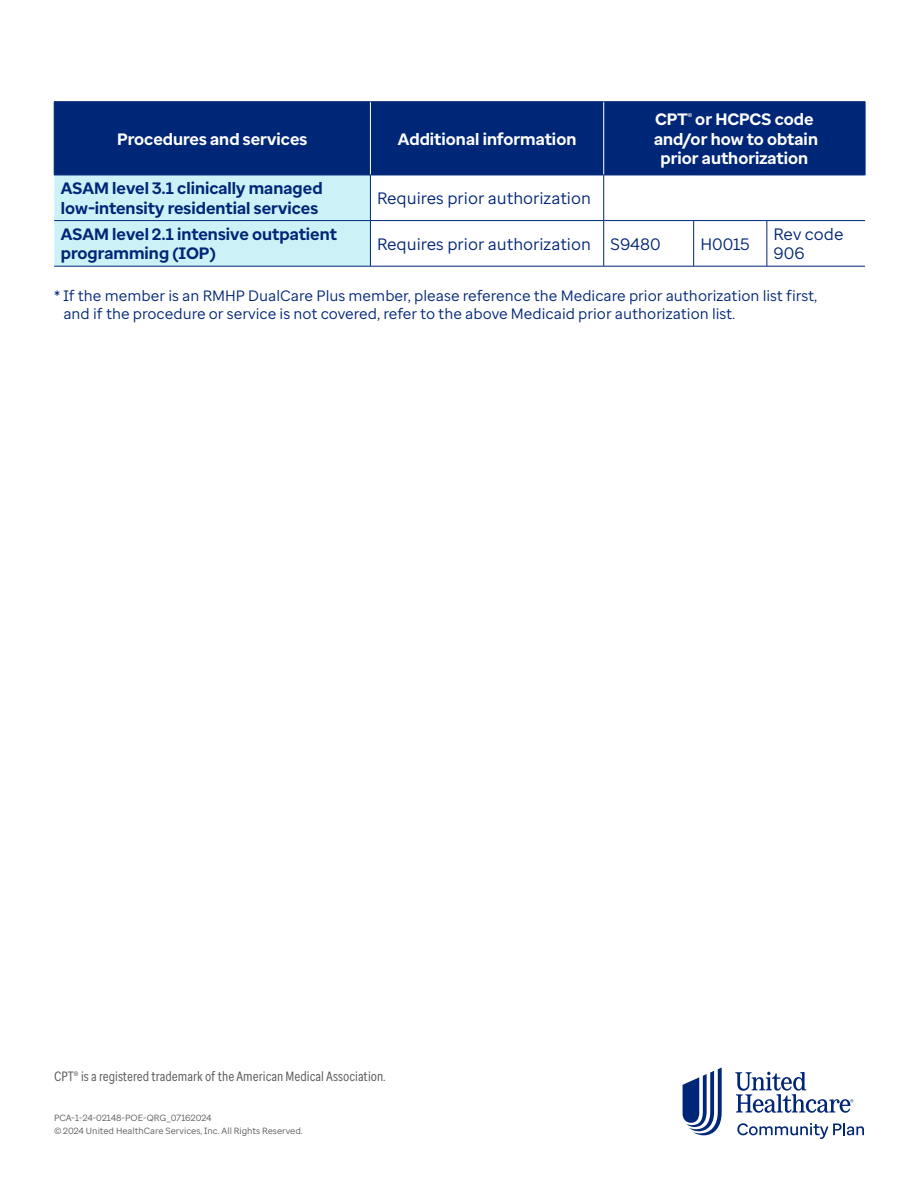
<style>
.page{position:relative;width:918px;height:1188px;background:#fff}
.page>*{position:absolute;margin:0;border:0;box-sizing:border-box;transform-origin:0 0}
.t1{font:700 16.5px/19.5px "Enterprise Sans";color:#002677}
.t2{font:700 16.5px/19.5px "Enterprise Sans";color:#fff;text-align:center}
.t3{font:16.5px/19.5px "Enterprise Sans";color:#002677}
.t4{font:15px/18px "Enterprise Sans";color:#002677}
.t5{font:13.5px "Enterprise Sans Cond";color:#5a5a5a}
.t6{font:9px/13.5px "Enterprise Sans";color:#5a5a5a}
</style>
<div class="page">
<svg style="left:683px;top:1067px;width:39px;height:68px"></svg>
<svg style="left:735px;top:1072px;width:118px;height:41px"></svg>
<svg style="left:737px;top:1123px;width:127px;height:16px"></svg>
<div style="left:55px;top:102px;width:810px;height:73px;background:#002677"></div>
<div style="left:54px;top:176px;width:316px;height:90px;background:#ccf2f7"></div>
<hr style="left:370px;top:102px;width:1px;height:73px;background:#fff">
<hr style="left:603px;top:102px;width:1px;height:73px;background:#fff">
<hr style="left:54px;top:102px;width:1px;height:73px;background:#002677">
<hr style="left:54px;top:101px;width:316px;height:1px;background:#002677">
<hr style="left:370px;top:101px;width:234px;height:1px;background:#002677">
<hr style="left:604px;top:101px;width:90px;height:1px;background:#002677">
<hr style="left:694px;top:101px;width:73px;height:1px;background:#002677">
<hr style="left:767px;top:101px;width:98px;height:1px;background:#002677">
<hr style="left:865px;top:102px;width:1px;height:73px;background:#002677">
<hr style="left:54px;top:175px;width:316px;height:1px;background:#002677">
<hr style="left:54px;top:220px;width:316px;height:1px;background:#002677">
<hr style="left:54px;top:266px;width:316px;height:1px;background:#002677">
<hr style="left:370px;top:175px;width:1px;height:45px;background:#002677">
<hr style="left:370px;top:221px;width:1px;height:45px;background:#002677">
<hr style="left:370px;top:175px;width:234px;height:1px;background:#002677">
<hr style="left:604px;top:175px;width:90px;height:1px;background:#002677">
<hr style="left:694px;top:175px;width:73px;height:1px;background:#002677">
<hr style="left:767px;top:175px;width:98px;height:1px;background:#002677">
<hr style="left:603px;top:175px;width:1px;height:45px;background:#002677">
<hr style="left:603px;top:221px;width:1px;height:45px;background:#002677">
<hr style="left:693px;top:221px;width:1px;height:45px;background:#002677">
<hr style="left:370px;top:220px;width:234px;height:1px;background:#002677">
<hr style="left:604px;top:220px;width:90px;height:1px;background:#002677">
<hr style="left:694px;top:220px;width:73px;height:1px;background:#002677">
<hr style="left:370px;top:266px;width:234px;height:1px;background:#002677">
<hr style="left:604px;top:266px;width:90px;height:1px;background:#002677">
<hr style="left:694px;top:266px;width:73px;height:1px;background:#002677">
<hr style="left:767px;top:221px;width:1px;height:45px;background:#002677">
<hr style="left:767px;top:220px;width:98px;height:1px;background:#002677">
<hr style="left:767px;top:266px;width:98px;height:1px;background:#002677">
<p class="t2" style="left:117px;top:129px;width:192px">Procedures and services</p>
<p class="t2" style="left:398px;top:129px;width:180px">Additional information</p>
<p class="t2" style="left:654px;top:110px;width:166px">CPT<sup>®</sup> or HCPCS code and/or how to obtain prior authorization</p>
<p class="t1" style="left:61px;top:179px;width:263px">ASAM level 3.1 clinically managed low-intensity residential services</p>
<p class="t3" style="left:377px;top:188px;width:215px">Requires prior authorization</p>
<p class="t1" style="left:61px;top:224px;width:278px">ASAM level 2.1 intensive outpatient programming (IOP)</p>
<p class="t3" style="left:377px;top:234px;width:285px">Requires prior authorization S9480</p>
<p class="t3" style="left:700px;top:234px;width:51px">H0015</p>
<p class="t3" style="left:774px;top:224px;width:71px">Rev code<br>906</p>
<p class="t4" style="left:63px;top:286px;width:755px;text-indent:-9px">* If the member is an RMHP DualCare Plus member, please reference the Medicare prior authorization list first, and if the procedure or service is not covered, refer to the above Medicaid prior authorization list.</p>
<p class="t5" style="left:54px;top:1067px;width:333px">CPT® is a registered trademark of the American Medical Association.</p>
<p class="t6" style="left:54px;top:1111px;width:250px">PCA-1-24-02148-POE-QRG_07162024<br>© 2024 United HealthCare Services, Inc. All Rights Reserved.</p>
</div>
